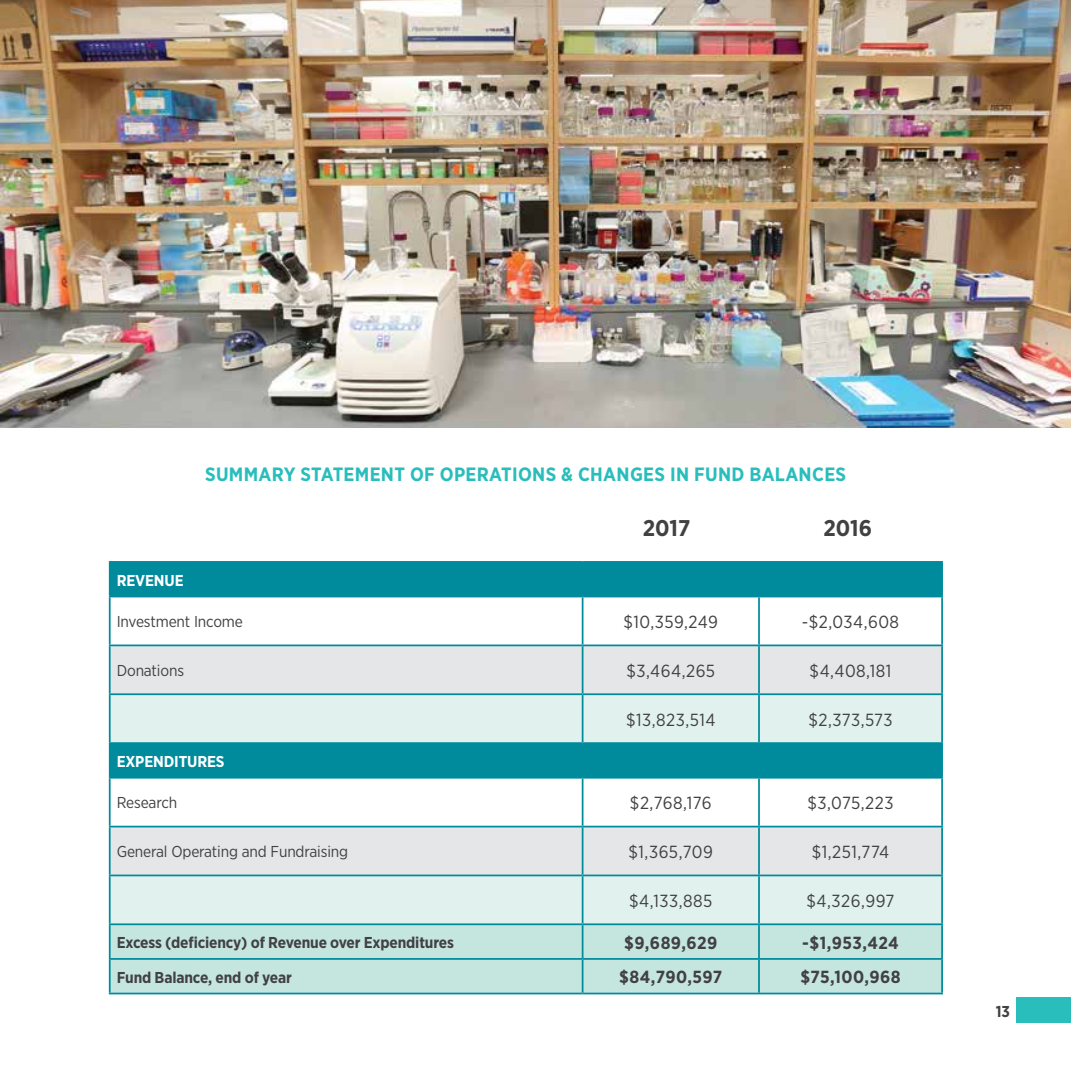
<style>
.page{position:relative;width:1071px;height:1071px;background:#fff}
.page>*{position:absolute;margin:0;border:0;box-sizing:border-box;transform-origin:0 0}
.t1{font:700 22.75px "Gotham Narrow";color:#414042}
.t2{font:700 19.25px "Gotham Narrow";letter-spacing:.015em;color:#29bdbc}
.t3{font:17.5px "Gotham Narrow";letter-spacing:.025em;color:#414042}
.t4{font:700 17.5px "Gotham Narrow";letter-spacing:.025em;color:#414042}
.t5{font:700 15.75px "Gotham Narrow";letter-spacing:-.01em;color:#414042}
.t6{font:15.75px "Gotham Narrow";letter-spacing:-.01em;color:#414042}
.t7{font:700 15.75px "Gotham Narrow";letter-spacing:-.01em;color:#fff}
</style>
<div class="page">
<div style="left:1017px;top:997px;width:54px;height:25px;background:#29bdbc"></div>
<img style="left:1px;top:0;width:1070px;height:428px">
<div style="left:111px;top:563px;width:830px;height:33px;background:#008b9d"></div>
<svg style="left:111px;top:597px;width:830px;height:48px"></svg>
<div style="left:111px;top:646px;width:830px;height:47px;background:#e4e6e7"></div>
<svg style="left:111px;top:695px;width:830px;height:228px"></svg>
<div style="left:111px;top:925px;width:830px;height:68px;background:#c4e6df"></div>
<hr style="left:582px;top:597px;width:1px;height:48px;background:#008b9d">
<hr style="left:758px;top:597px;width:2px;height:48px;background:#008b9d">
<hr style="left:941px;top:597px;width:2px;height:48px;background:#008b9d">
<hr style="left:582px;top:646px;width:1px;height:47px;background:#008b9d">
<hr style="left:758px;top:646px;width:2px;height:47px;background:#008b9d">
<hr style="left:941px;top:646px;width:2px;height:47px;background:#008b9d">
<hr style="left:582px;top:695px;width:1px;height:47px;background:#008b9d">
<hr style="left:758px;top:695px;width:2px;height:47px;background:#008b9d">
<hr style="left:941px;top:695px;width:2px;height:47px;background:#008b9d">
<hr style="left:582px;top:779px;width:1px;height:47px;background:#008b9d">
<hr style="left:758px;top:779px;width:2px;height:47px;background:#008b9d">
<hr style="left:941px;top:779px;width:2px;height:47px;background:#008b9d">
<hr style="left:582px;top:827px;width:1px;height:48px;background:#008b9d">
<hr style="left:758px;top:827px;width:2px;height:48px;background:#008b9d">
<hr style="left:941px;top:827px;width:2px;height:48px;background:#008b9d">
<hr style="left:582px;top:876px;width:1px;height:47px;background:#008b9d">
<hr style="left:758px;top:876px;width:2px;height:47px;background:#008b9d">
<hr style="left:941px;top:876px;width:2px;height:47px;background:#008b9d">
<hr style="left:582px;top:925px;width:1px;height:33px;background:#008b9d">
<hr style="left:758px;top:925px;width:2px;height:33px;background:#008b9d">
<hr style="left:941px;top:925px;width:2px;height:33px;background:#008b9d">
<hr style="left:582px;top:960px;width:1px;height:33px;background:#008b9d">
<hr style="left:758px;top:960px;width:2px;height:33px;background:#008b9d">
<hr style="left:941px;top:960px;width:2px;height:33px;background:#008b9d">
<hr style="left:109px;top:597px;width:2px;height:48px;background:#008b9d">
<hr style="left:109px;top:645px;width:474px;height:1px;background:#008b9d">
<hr style="left:109px;top:646px;width:2px;height:47px;background:#008b9d">
<hr style="left:583px;top:645px;width:176px;height:1px;background:#008b9d">
<hr style="left:759px;top:645px;width:184px;height:1px;background:#008b9d">
<hr style="left:109px;top:693px;width:474px;height:2px;background:#008b9d">
<hr style="left:109px;top:695px;width:2px;height:47px;background:#008b9d">
<hr style="left:583px;top:693px;width:176px;height:2px;background:#008b9d">
<hr style="left:759px;top:693px;width:184px;height:2px;background:#008b9d">
<hr style="left:109px;top:779px;width:2px;height:47px;background:#008b9d">
<hr style="left:109px;top:826px;width:474px;height:1px;background:#008b9d">
<hr style="left:109px;top:827px;width:2px;height:48px;background:#008b9d">
<hr style="left:583px;top:826px;width:176px;height:1px;background:#008b9d">
<hr style="left:759px;top:826px;width:184px;height:1px;background:#008b9d">
<hr style="left:109px;top:875px;width:474px;height:1px;background:#008b9d">
<hr style="left:109px;top:876px;width:2px;height:47px;background:#008b9d">
<hr style="left:583px;top:875px;width:176px;height:1px;background:#008b9d">
<hr style="left:759px;top:875px;width:184px;height:1px;background:#008b9d">
<hr style="left:109px;top:923px;width:474px;height:2px;background:#008b9d">
<hr style="left:109px;top:925px;width:2px;height:33px;background:#008b9d">
<hr style="left:583px;top:923px;width:176px;height:2px;background:#008b9d">
<hr style="left:759px;top:923px;width:184px;height:2px;background:#008b9d">
<hr style="left:109px;top:958px;width:474px;height:2px;background:#008b9d">
<hr style="left:109px;top:960px;width:2px;height:33px;background:#008b9d">
<hr style="left:583px;top:958px;width:176px;height:2px;background:#008b9d">
<hr style="left:759px;top:958px;width:184px;height:2px;background:#008b9d">
<hr style="left:109px;top:993px;width:474px;height:1px;background:#008b9d">
<hr style="left:583px;top:993px;width:176px;height:1px;background:#008b9d">
<hr style="left:759px;top:993px;width:184px;height:1px;background:#008b9d">
<hr style="left:109px;top:561px;width:474px;height:2px;background:#008b9d">
<hr style="left:109px;top:563px;width:2px;height:33px;background:#008b9d">
<hr style="left:583px;top:561px;width:176px;height:2px;background:#008b9d">
<hr style="left:759px;top:561px;width:184px;height:2px;background:#008b9d">
<hr style="left:941px;top:563px;width:2px;height:33px;background:#008b9d">
<hr style="left:109px;top:596px;width:474px;height:1px;background:#008b9d">
<hr style="left:583px;top:596px;width:176px;height:1px;background:#008b9d">
<hr style="left:759px;top:596px;width:184px;height:1px;background:#008b9d">
<hr style="left:109px;top:742px;width:474px;height:2px;background:#008b9d">
<hr style="left:109px;top:744px;width:2px;height:33px;background:#008b9d">
<hr style="left:583px;top:742px;width:176px;height:2px;background:#008b9d">
<hr style="left:759px;top:742px;width:184px;height:2px;background:#008b9d">
<hr style="left:941px;top:744px;width:2px;height:33px;background:#008b9d">
<hr style="left:109px;top:777px;width:474px;height:2px;background:#008b9d">
<hr style="left:583px;top:777px;width:176px;height:2px;background:#008b9d">
<hr style="left:759px;top:777px;width:184px;height:2px;background:#008b9d">
<p class="t2" style="left:205px;top:462px;width:643px">SUMMARY STATEMENT OF OPERATIONS &amp; CHANGES IN FUND BALANCES</p>
<h1 class="t1" style="left:643px;top:514px;width:49px">2017</h1>
<h1 class="t1" style="left:824px;top:514px;width:50px">2016</h1>
<p class="t7" style="left:117px;top:570px;width:68px">REVENUE</p>
<p class="t6" style="left:117px;top:612px;width:128px">Investment Income</p>
<p class="t3" style="left:624px;top:611px;width:96px">$10,359,249</p>
<p class="t3" style="left:802px;top:611px;width:99px">-$2,034,608</p>
<p class="t6" style="left:117px;top:661px;width:69px">Donations</p>
<p class="t3" style="left:626px;top:660px;width:90px">$3,464,265</p>
<p class="t3" style="left:810px;top:660px;width:83px">$4,408,181</p>
<p class="t3" style="left:626px;top:709px;width:91px">$13,823,514</p>
<p class="t3" style="left:809px;top:709px;width:86px">$2,373,573</p>
<p class="t7" style="left:117px;top:751px;width:109px">EXPENDITURES</p>
<p class="t6" style="left:117px;top:793px;width:62px">Research</p>
<p class="t3" style="left:630px;top:792px;width:83px">$2,768,176</p>
<p class="t3" style="left:808px;top:792px;width:88px">$3,075,223</p>
<p class="t6" style="left:117px;top:842px;width:233px">General Operating and Fundraising</p>
<p class="t3" style="left:629px;top:841px;width:86px">$1,365,709</p>
<p class="t3" style="left:812px;top:841px;width:79px">$1,251,774</p>
<p class="t3" style="left:629px;top:890px;width:85px">$4,133,885</p>
<p class="t3" style="left:807px;top:890px;width:90px">$4,326,997</p>
<p class="t5" style="left:117px;top:932px;width:339px">Excess (deficiency) of Revenue over Expenditures</p>
<p class="t4" style="left:624px;top:931px;width:95px">$9,689,629</p>
<p class="t4" style="left:802px;top:931px;width:98px">-$1,953,424</p>
<p class="t5" style="left:117px;top:967px;width:177px">Fund Balance, end of year</p>
<p class="t4" style="left:619px;top:966px;width:105px">$84,790,597</p>
<p class="t4" style="left:800px;top:966px;width:102px">$75,100,968</p>
<p class="t5" style="left:996px;top:1001px;width:16px">13</p>
</div>
